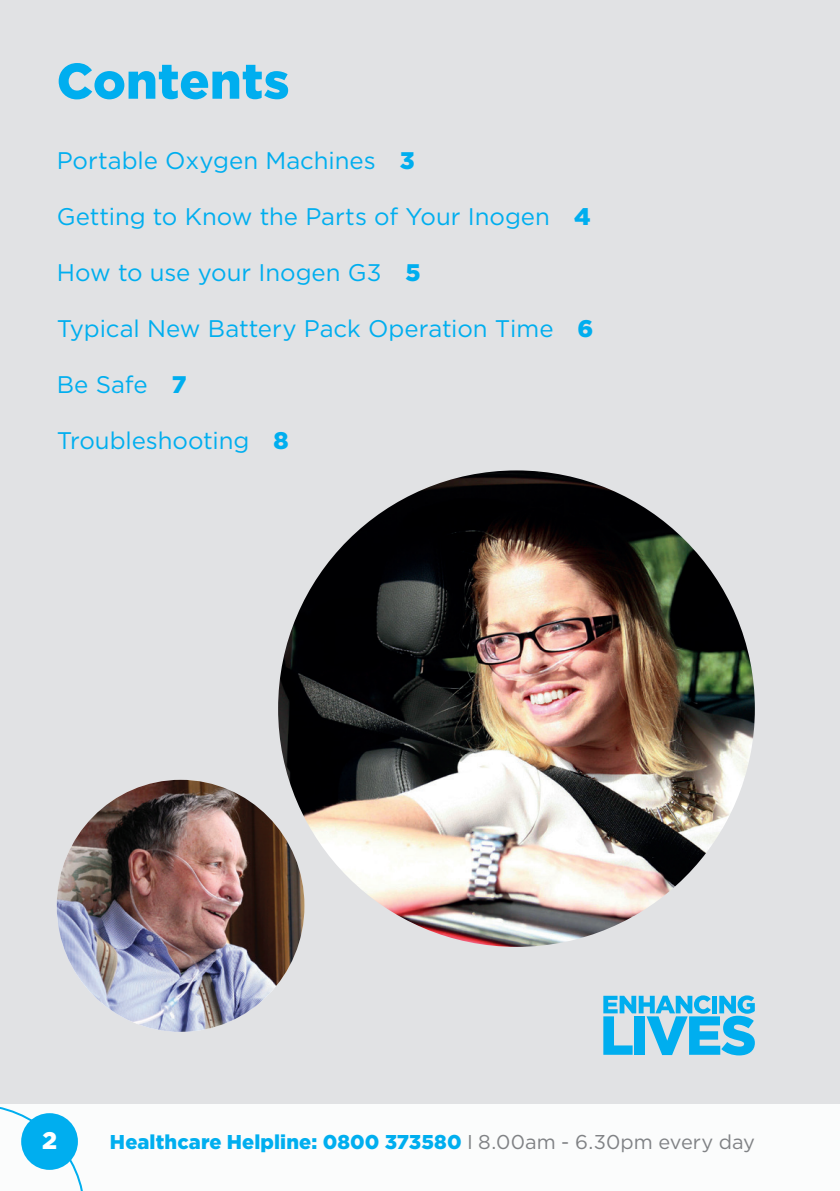
<style>
.page{position:relative;width:840px;height:1191px;background:#fff}
.page>*{position:absolute;margin:0;border:0;box-sizing:border-box;transform-origin:0 0}
.t1{font:900 50px "Gotham";color:#00aeef}
.t2{font:24px "Gotham";color:#00aeef}
.t3{font:900 24px "Gotham";color:#fff}
.t4{font:900 20px "Gotham";letter-spacing:.005em;color:#00aeef}
.s1{font-weight:900}
.s2{font-weight:400;color:#808285}
</style>
<div class="page">
<div style="left:0;top:0;width:839px;height:1191px;background:#e1e2e4"></div>
<img style="left:278px;top:470px;width:476px;height:476px;border-radius:238px">
<img style="left:57px;top:780px;width:247px;height:251px">
<svg style="left:603px;top:995px;width:151px;height:60px"></svg>
<div style="left:0;top:1104px;width:839px;height:87px;background:#fff"></div>
<svg style="left:0;top:1107px;width:83px;height:84px"></svg>
<div style="left:21px;top:1113px;width:57px;height:56px;background:#00aeef;border-radius:50%"></div>
<h1 class="t1" style="left:57px;top:52px;width:234px">Contents</h1>
<p class="t2" style="left:57px;top:147px;width:359px">Portable Oxygen Machines <span class="s1">3</span></p>
<p class="t2" style="left:57px;top:203px;width:535px">Getting to Know the Parts of Your Inogen <span class="s1">4</span></p>
<p class="t2" style="left:57px;top:259px;width:365px">How to use your Inogen G3 <span class="s1">5</span></p>
<p class="t2" style="left:57px;top:315px;width:538px">Typical New Battery Pack Operation Time <span class="s1">6</span></p>
<p class="t2" style="left:57px;top:371px;width:131px">Be Safe <span class="s1">7</span></p>
<p class="t2" style="left:57px;top:427px;width:233px">Troubleshooting <span class="s1">8</span></p>
<p class="t3" style="left:42px;top:1126px;width:16px">2</p>
<p class="t4" style="left:110px;top:1130px;width:646px">Healthcare Helpline: 0800 373580 <span class="s2">I</span> <span class="s2">8.00am - 6.30pm every day</span></p>
</div>
